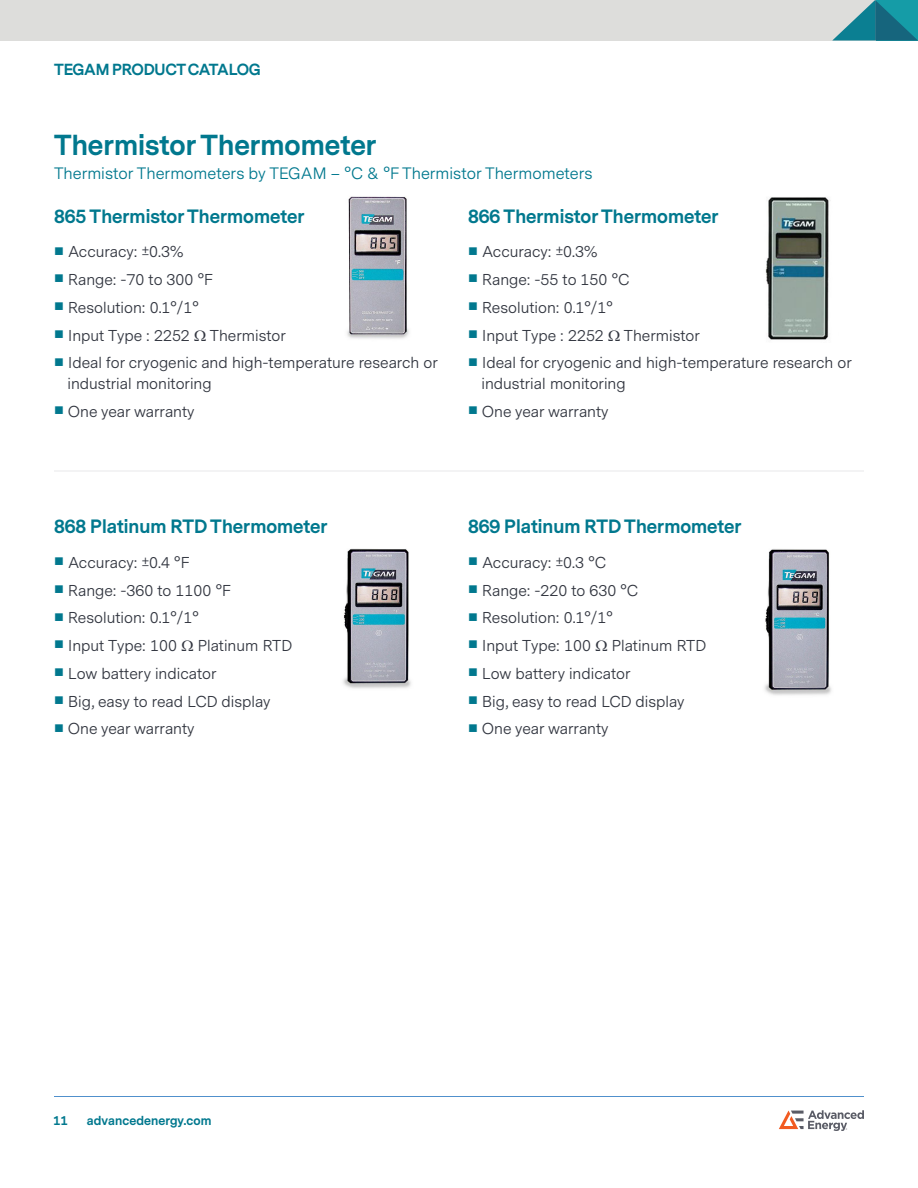
<style>
.page{position:relative;width:918px;height:1188px;background:#fff}
.page>*{position:absolute;margin:0;border:0;box-sizing:border-box;transform-origin:0 0}
.AE___Page_Heading{font:700 27px "Messina Sans";color:#01788e}
.AE__Colored_Subhead{font:700 18px "Messina Sans";color:#01788e}
.AE___Page_Body{font:16.5px "Messina Sans";color:#01788e}
.AE___Bullets{font:15.75px/21px "Messina Sans";color:#323640}
.t1{font:700 15px "Messina Sans";letter-spacing:-.015em;color:#01788e}
.t2{font:700 12px "Messina Sans";letter-spacing:.01em;color:#01788e}
.s1{color:#01788e}
</style>
<div class="page">
<hr style="left:54px;top:1096px;width:810px;height:1px;background:#5090cc">
<svg style="left:779px;top:1110px;width:85px;height:21px"></svg>
<hr style="left:54px;top:470px;width:810px;height:2px;background:#5a5c66">
<img style="left:347px;top:196px;width:62px;height:143px">
<img style="left:765px;top:197px;width:64px;height:143px">
<img style="left:343px;top:548px;width:68px;height:141px">
<img style="left:764px;top:549px;width:68px;height:146px">
<div style="left:0;top:0;width:875px;height:40px;background:#dddddb"></div>
<svg style="left:833px;top:0;width:85px;height:40px"></svg>
<p class="t1" style="left:54px;top:59px;width:208px">TEGAM PRODUCT CATALOG</p>
<p class="AE___Page_Heading" style="left:54px;top:126px;width:324px">Thermistor Thermometer</p>
<p class="AE___Page_Body" style="left:54px;top:163px;width:540px">Thermistor Thermometers by TEGAM – °C &amp; °F Thermistor Thermometers</p>
<p class="AE__Colored_Subhead" style="left:54px;top:204px;width:252px">865 Thermistor Thermometer</p>
<p class="AE___Bullets" style="left:54px;top:242px;width:131px"><span class="s1">■</span> Accuracy: ±0.3%</p>
<p class="AE___Bullets" style="left:54px;top:270px;width:160px"><span class="s1">■</span> Range: -70 to 300 °F</p>
<p class="AE___Bullets" style="left:54px;top:298px;width:146px"><span class="s1">■</span> Resolution: 0.1°/1°</p>
<p class="AE___Bullets" style="left:54px;top:325px;width:137px"><span class="s1">■</span> Input Type : 2252</p>
<p class="AE___Bullets" style="left:210px;top:325px;width:77px">Thermistor</p>
<p class="AE___Bullets" style="left:68px;top:353px;width:372px;text-indent:-14px"><span class="s1">■</span> Ideal for cryogenic and high-temperature research or industrial monitoring</p>
<p class="AE___Bullets" style="left:54px;top:402px;width:142px"><span class="s1">■</span> One year warranty</p>
<p class="AE__Colored_Subhead" style="left:468px;top:204px;width:252px">866 Thermistor Thermometer</p>
<p class="AE___Bullets" style="left:468px;top:242px;width:131px"><span class="s1">■</span> Accuracy: ±0.3%</p>
<p class="AE___Bullets" style="left:468px;top:270px;width:163px"><span class="s1">■</span> Range: -55 to 150 °C</p>
<p class="AE___Bullets" style="left:468px;top:298px;width:146px"><span class="s1">■</span> Resolution: 0.1°/1°</p>
<p class="AE___Bullets" style="left:468px;top:325px;width:137px"><span class="s1">■</span> Input Type : 2252</p>
<p class="AE___Bullets" style="left:624px;top:325px;width:77px">Thermistor</p>
<p class="AE___Bullets" style="left:482px;top:353px;width:372px;text-indent:-14px"><span class="s1">■</span> Ideal for cryogenic and high-temperature research or industrial monitoring</p>
<p class="AE___Bullets" style="left:468px;top:402px;width:142px"><span class="s1">■</span> One year warranty</p>
<p class="AE__Colored_Subhead" style="left:54px;top:514px;width:275px">868 Platinum RTD Thermometer</p>
<p class="AE___Bullets" style="left:54px;top:553px;width:137px"><span class="s1">■</span> Accuracy: ±0.4 °F</p>
<p class="AE___Bullets" style="left:54px;top:580px;width:178px"><span class="s1">■</span> Range: -360 to 1100 °F</p>
<p class="AE___Bullets" style="left:54px;top:608px;width:146px"><span class="s1">■</span> Resolution: 0.1°/1°</p>
<p class="AE___Bullets" style="left:54px;top:636px;width:125px"><span class="s1">■</span> Input Type: 100</p>
<p class="AE___Bullets" style="left:198px;top:636px;width:96px">Platinum RTD</p>
<p class="AE___Bullets" style="left:54px;top:664px;width:164px"><span class="s1">■</span> Low battery indicator</p>
<p class="AE___Bullets" style="left:54px;top:691px;width:218px"><span class="s1">■</span> Big, easy to read LCD display</p>
<p class="AE___Bullets" style="left:54px;top:719px;width:142px"><span class="s1">■</span> One year warranty</p>
<p class="AE__Colored_Subhead" style="left:468px;top:514px;width:275px">869 Platinum RTD Thermometer</p>
<p class="AE___Bullets" style="left:468px;top:553px;width:140px"><span class="s1">■</span> Accuracy: ±0.3 °C</p>
<p class="AE___Bullets" style="left:468px;top:580px;width:172px"><span class="s1">■</span> Range: -220 to 630 °C</p>
<p class="AE___Bullets" style="left:468px;top:608px;width:146px"><span class="s1">■</span> Resolution: 0.1°/1°</p>
<p class="AE___Bullets" style="left:468px;top:636px;width:125px"><span class="s1">■</span> Input Type: 100</p>
<p class="AE___Bullets" style="left:612px;top:636px;width:96px">Platinum RTD</p>
<p class="AE___Bullets" style="left:468px;top:664px;width:164px"><span class="s1">■</span> Low battery indicator</p>
<p class="AE___Bullets" style="left:468px;top:691px;width:218px"><span class="s1">■</span> Big, easy to read LCD display</p>
<p class="AE___Bullets" style="left:468px;top:719px;width:142px"><span class="s1">■</span> One year warranty</p>
<p class="t2" style="left:53px;top:1113px;width:16px">11</p>
<p class="t2" style="left:87px;top:1113px;width:126px">advancedenergy.com</p>
</div>
